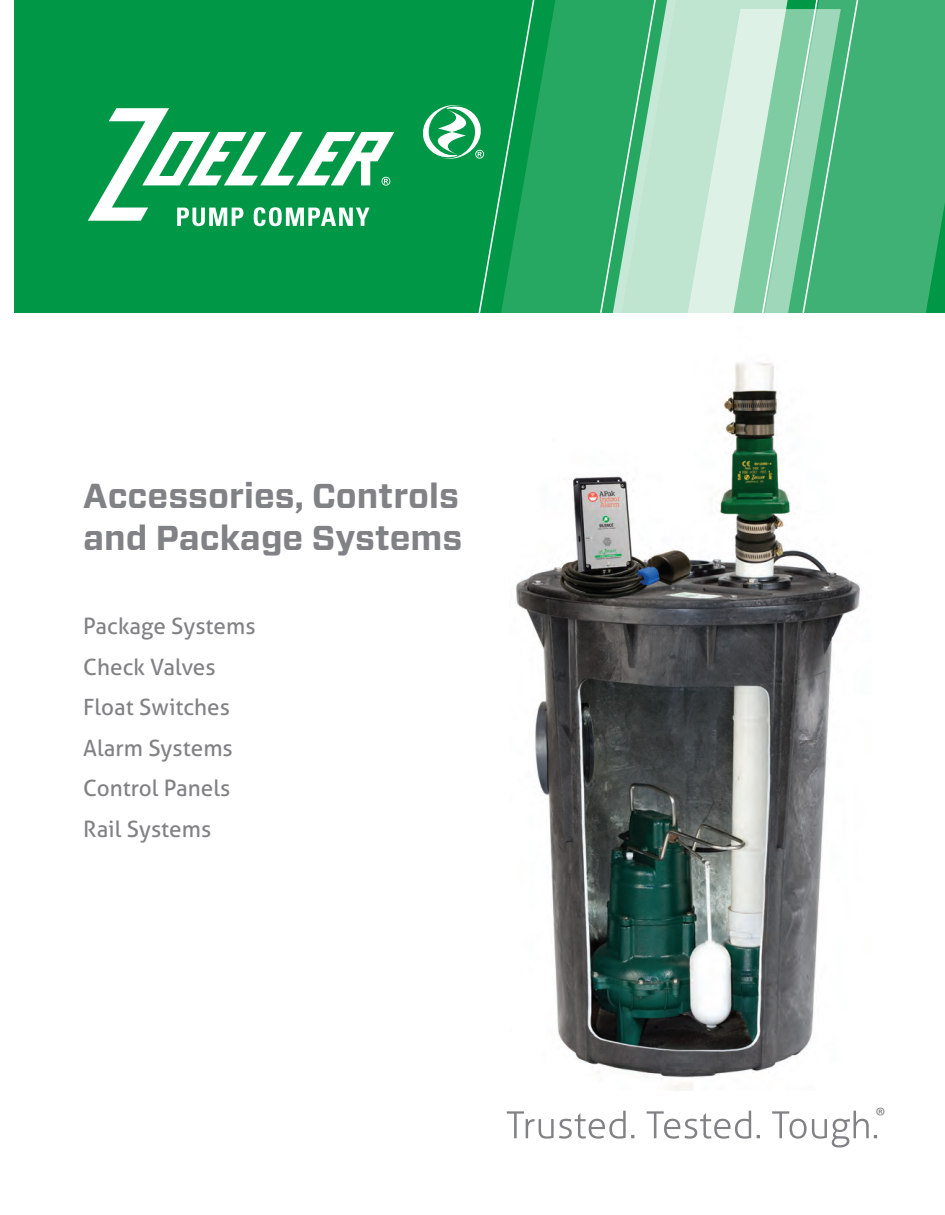
<style>
.page{position:relative;width:945px;height:1215px;background:#fff}
.page>*{position:absolute;margin:0;border:0;box-sizing:border-box;transform-origin:0 0}
.t1{font:700 34.5px/41.4px "Forza";color:#808285}
.t2{font:24px "Myriad Pro";color:#808385}
.t3{font:22.5px/40.5px "Aller";color:#808285}
</style>
<div class="page">
<img style="left:516px;top:408px;width:344px;height:682px">
<div style="left:15px;top:0;width:930px;height:313px;background:#009847"></div>
<svg style="left:700px;top:0;width:78px;height:408px"></svg>
<svg style="left:903px;top:0;width:42px;height:313px;background:#3aaf70"></svg>
<div style="left:579px;top:0;width:17px;height:313px;background:#26a762"></div>
<svg style="left:700px;top:9px;width:78px;height:344px;background:#d3ecdf"></svg>
<svg style="left:757px;top:0;width:146px;height:335px;background:#6fc497"></svg>
<svg style="left:596px;top:0;width:104px;height:313px;background:#7dcaa0"></svg>
<svg style="left:88px;top:108px;width:306px;height:118px"></svg>
<svg style="left:423px;top:0;width:156px;height:313px"></svg>
<svg style="left:507px;top:1111px;width:127px;height:28px"></svg>
<svg style="left:647px;top:1111px;width:104px;height:28px"></svg>
<svg style="left:772px;top:1111px;width:105px;height:37px"></svg>
<h1 class="t1" style="left:83px;top:476px;width:381px">Accessories, Controls and Package Systems</h1>
<p class="t3" style="left:83px;top:606px;width:174px">Package Systems<br>Check Valves<br>Float Switches<br>Alarm Systems<br>Control Panels<br>Rail Systems</p>
<p class="t2" style="left:875px;top:1101px;width:12px">®</p>
</div>
